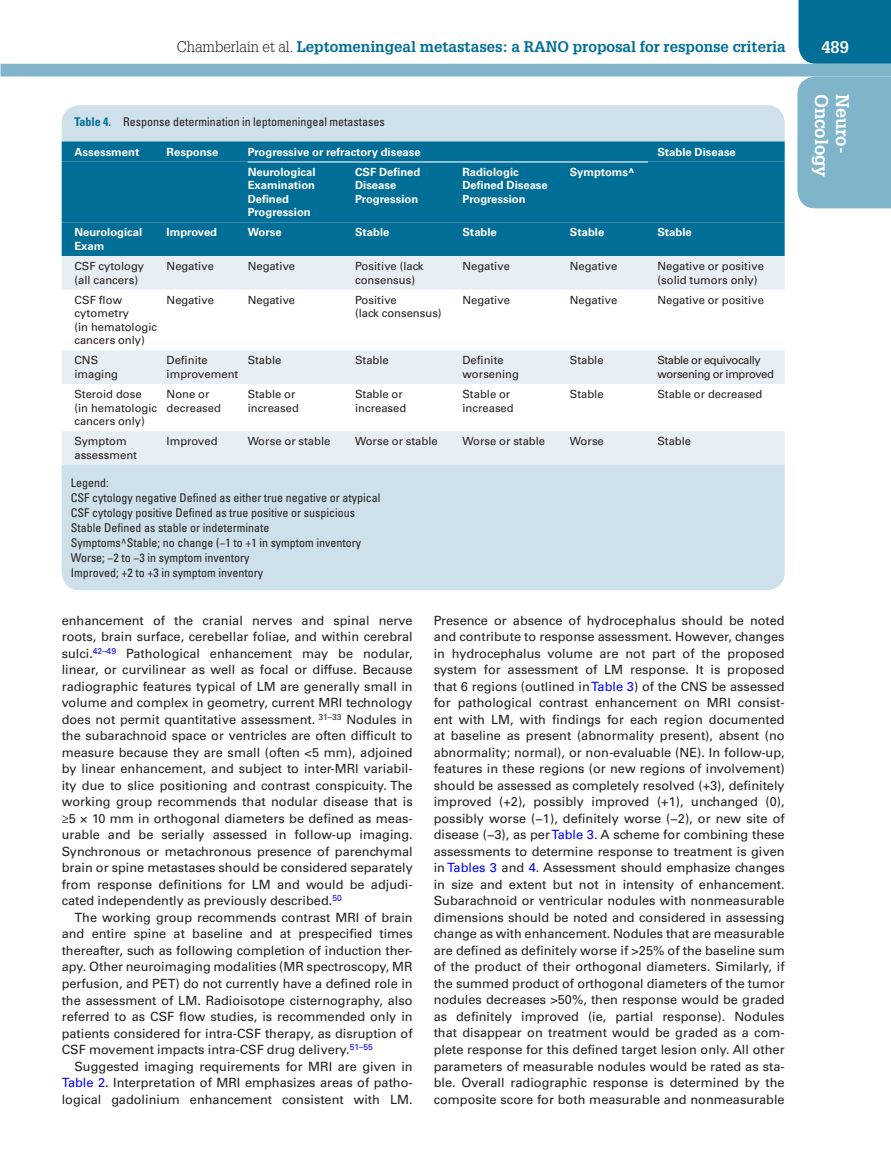
<style>
.page{position:relative;width:891px;height:1175px;background:#fff}
.page>*{position:absolute;margin:0;border:0;box-sizing:border-box;transform-origin:0 0}
.t1{font:700 18px "Glypha LT Std";color:#fff}
.t2{font:700 16.5px "Glypha LT Std";color:#fff}
.t3{font:700 15px "Glypha LT Std";color:#006e96}
.t4{font:12.75px/16.5px "Univers LT Std";color:#231f20;text-align:justify}
.t5{font:condensed 12px/15px "Univers LT Std";color:#231f20}
.t6{font:11.25px/13.5px "Univers LT Std";color:#231f20}
.t7{font:700 11.25px/13.5px "Univers LT Std";color:#fff}
.t8{font:11.25px/13.5px "Univers LT Std";letter-spacing:-.035em;color:#231f20}
.s1{font-weight:300;color:#231f20}
.s2{font-weight:700;color:#006e96}
.s3{color:#00f}
</style>
<div class="page">
<div style="left:799px;top:0;width:92px;height:64px;background:#006e96"></div>
<div style="left:1px;top:64px;width:890px;height:12px;background:#7fb4ca"></div>
<div style="left:797px;top:76px;width:94px;height:132px;background:#7fb4ca"></div>
<div style="left:62px;top:465px;width:723px;height:125px;background:#cee0ea"></div>
<div style="left:62px;top:105px;width:723px;height:36px;background:#cee0ea"></div>
<div style="left:62px;top:141px;width:723px;height:115px;background:#006e96"></div>
<div style="left:62px;top:162px;width:723px;height:60px;background:#006e96"></div>
<svg style="left:62px;top:256px;width:723px;height:209px"></svg>
<hr style="left:248px;top:162px;width:400px;height:1px;background:#fff">
<p class="t3" style="left:177px;top:37px;width:611px"><span class="s1">Chamberlain et al.</span> Leptomeningeal metastases: a RANO proposal for response criteria</p>
<p class="t2" style="left:821px;top:37px;width:29px">489</p>
<h1 class="t1" style="left:833px;top:94px;width:85px;rotate:90deg">Oncology</h1>
<h1 class="t1" style="left:854px;top:94px;width:61px;rotate:90deg">Neuro-</h1>
<p class="t5" style="left:74px;top:115px;width:312px"><span class="s2">Table 4.</span> Response determination in leptomeningeal metastases</p>
<p class="t7" style="left:74px;top:145px;width:67px">Assessment</p>
<p class="t7" style="left:167px;top:145px;width:53px">Response</p>
<p class="t7" style="left:248px;top:145px;width:175px">Progressive or refractory disease</p>
<p class="t7" style="left:657px;top:145px;width:80px">Stable Disease</p>
<p class="t7" style="left:248px;top:165px;width:69px">Neurological<br>Examination<br>Defined<br>Progression</p>
<p class="t7" style="left:355px;top:165px;width:67px">CSF Defined<br>Disease<br>Progression</p>
<p class="t7" style="left:462px;top:165px;width:87px">Radiologic<br>Defined Disease<br>Progression</p>
<p class="t7" style="left:570px;top:165px;width:66px">Symptoms^</p>
<p class="t7" style="left:74px;top:226px;width:69px">Neurological<br>Exam</p>
<p class="t7" style="left:167px;top:226px;width:52px">Improved</p>
<p class="t7" style="left:248px;top:226px;width:35px">Worse</p>
<p class="t7" style="left:355px;top:226px;width:36px">Stable</p>
<p class="t7" style="left:462px;top:226px;width:36px">Stable</p>
<p class="t7" style="left:570px;top:226px;width:36px">Stable</p>
<p class="t7" style="left:657px;top:226px;width:36px">Stable</p>
<p class="t6" style="left:74px;top:259px;width:71px">CSF cytology (all cancers)</p>
<p class="t6" style="left:167px;top:259px;width:49px">Negative</p>
<p class="t6" style="left:248px;top:259px;width:49px">Negative</p>
<p class="t6" style="left:355px;top:259px;width:70px">Positive (lack consensus)</p>
<p class="t6" style="left:462px;top:259px;width:49px">Negative</p>
<p class="t6" style="left:570px;top:259px;width:49px">Negative</p>
<p class="t6" style="left:657px;top:259px;width:108px">Negative or positive (solid tumors only)</p>
<p class="t6" style="left:74px;top:293px;width:84px">CSF flow cytometry<br>(in hematologic cancers only)</p>
<p class="t6" style="left:167px;top:293px;width:49px">Negative</p>
<p class="t6" style="left:248px;top:293px;width:49px">Negative</p>
<p class="t6" style="left:355px;top:293px;width:88px">Positive<br>(lack consensus)</p>
<p class="t6" style="left:462px;top:293px;width:49px">Negative</p>
<p class="t6" style="left:570px;top:293px;width:49px">Negative</p>
<p class="t6" style="left:657px;top:293px;width:108px">Negative or positive</p>
<p class="t6" style="left:74px;top:354px;width:45px">CNS imaging</p>
<p class="t6" style="left:167px;top:354px;width:73px">Definite improvement</p>
<p class="t6" style="left:248px;top:354px;width:35px">Stable</p>
<p class="t6" style="left:355px;top:354px;width:35px">Stable</p>
<p class="t6" style="left:462px;top:354px;width:58px">Definite worsening</p>
<p class="t6" style="left:570px;top:354px;width:35px">Stable</p>
<p class="t8" style="left:657px;top:354px;width:118px">Stable or equivocally worsening or improved</p>
<p class="t6" style="left:74px;top:387px;width:84px">Steroid dose (in hematologic cancers only)</p>
<p class="t6" style="left:167px;top:387px;width:56px">None or decreased</p>
<p class="t6" style="left:248px;top:387px;width:53px">Stable or increased</p>
<p class="t6" style="left:355px;top:387px;width:53px">Stable or increased</p>
<p class="t6" style="left:462px;top:387px;width:53px">Stable or increased</p>
<p class="t6" style="left:570px;top:387px;width:35px">Stable</p>
<p class="t6" style="left:657px;top:387px;width:107px">Stable or decreased</p>
<p class="t6" style="left:74px;top:434px;width:64px">Symptom assessment</p>
<p class="t6" style="left:167px;top:434px;width:53px">Improved</p>
<p class="t6" style="left:248px;top:434px;width:84px">Worse or stable</p>
<p class="t6" style="left:355px;top:434px;width:84px">Worse or stable</p>
<p class="t6" style="left:462px;top:434px;width:84px">Worse or stable</p>
<p class="t6" style="left:570px;top:434px;width:35px">Worse</p>
<p class="t6" style="left:657px;top:434px;width:35px">Stable</p>
<p class="t5" style="left:71px;top:474px;width:311px">Legend:<br>CSF cytology negative Defined as either true negative or atypical CSF cytology positive Defined as true positive or suspicious Stable Defined as stable or indeterminate<br>Symptoms^Stable; no change (−1 to +1 in symptom inventory Worse; −2 to −3 in symptom inventory<br>Improved; +2 to +3 in symptom inventory</p>
<p class="t4" style="left:62px;top:612px;width:353px">enhancement of the cranial nerves and spinal nerve roots, brain surface, cerebellar foliae, and within cerebral sulci.<sup>42–49</sup> Pathological enhancement may be nodular, linear, or curvilinear as well as focal or diffuse. Because radiographic features typical of LM are generally small in volume and complex in geometry, current MRI technology does not permit quantitative assessment. <sup>31–33</sup> Nodules in the subarachnoid space or ventricles are often difficult to measure because they are small (often &lt;5 mm), adjoined by linear enhancement, and subject to inter-MRI variabil&shy;ity due to slice positioning and contrast conspicuity. The working group recommends that nodular disease that is ≥5 × 10 mm in orthogonal diameters be defined as meas&shy;urable and be serially assessed in follow-up imaging.<br>Synchronous or metachronous presence of parenchymal brain or spine metastases should be considered separately from response definitions for LM and would be adjudi&shy;cated independently as previously described.<sup>50</sup></p>
<p class="t4" style="left:62px;top:909px;width:353px;text-indent:13px">The working group recommends contrast MRI of brain and entire spine at baseline and at prespecified times thereafter, such as following completion of induction ther&shy;apy. Other neuroimaging modalities (MR spectroscopy, MR perfusion, and PET) do not currently have a defined role in the assessment of LM. Radioisotope cisternography, also referred to as CSF flow studies, is recommended only in patients considered for intra-CSF therapy, as disruption of CSF movement impacts intra-CSF drug delivery.<sup>51–55</sup></p>
<p class="t4" style="left:62px;top:1057px;width:353px;text-indent:13px">Suggested imaging requirements for MRI are given in <span class="s3">Table 2</span>. Interpretation of MRI emphasizes areas of patho&shy;logical gadolinium enhancement consistent with LM.</p>
<p class="t4" style="left:434px;top:612px;width:353px">Presence or absence of hydrocephalus should be noted and contribute to response assessment. However, changes in hydrocephalus volume are not part of the proposed system for assessment of LM response. It is proposed that 6 regions (outlined in <span class="s3">Table 3</span>) of the CNS be assessed for pathological contrast enhancement on MRI consist&shy;ent with LM, with findings for each region documented at baseline as present (abnormality present), absent (no abnormality; normal), or non-evaluable (NE). In follow-up, features in these regions (or new regions of involvement) should be assessed as completely resolved (+3), definitely improved (+2), possibly improved (+1), unchanged (0), possibly worse (−1), definitely worse (−2), or new site of disease (−3), as per <span class="s3">Table 3</span>. A scheme for combining these assessments to determine response to treatment is given in <span class="s3">Tables 3</span> and <span class="s3">4</span>. Assessment should emphasize changes in size and extent but not in intensity of enhancement.<br>Subarachnoid or ventricular nodules with nonmeasurable dimensions should be noted and considered in assessing change as with enhancement. Nodules that are measurable are defined as definitely worse if &gt;25% of the baseline sum of the product of their orthogonal diameters. Similarly, if the summed product of orthogonal diameters of the tumor nodules decreases &gt;50%, then response would be graded as definitely improved (ie, partial response). Nodules that disappear on treatment would be graded as a com&shy;plete response for this defined target lesion only. All other parameters of measurable nodules would be rated as sta&shy;ble. Overall radiographic response is determined by the composite score for both measurable and nonmeasurable</p>
</div>
